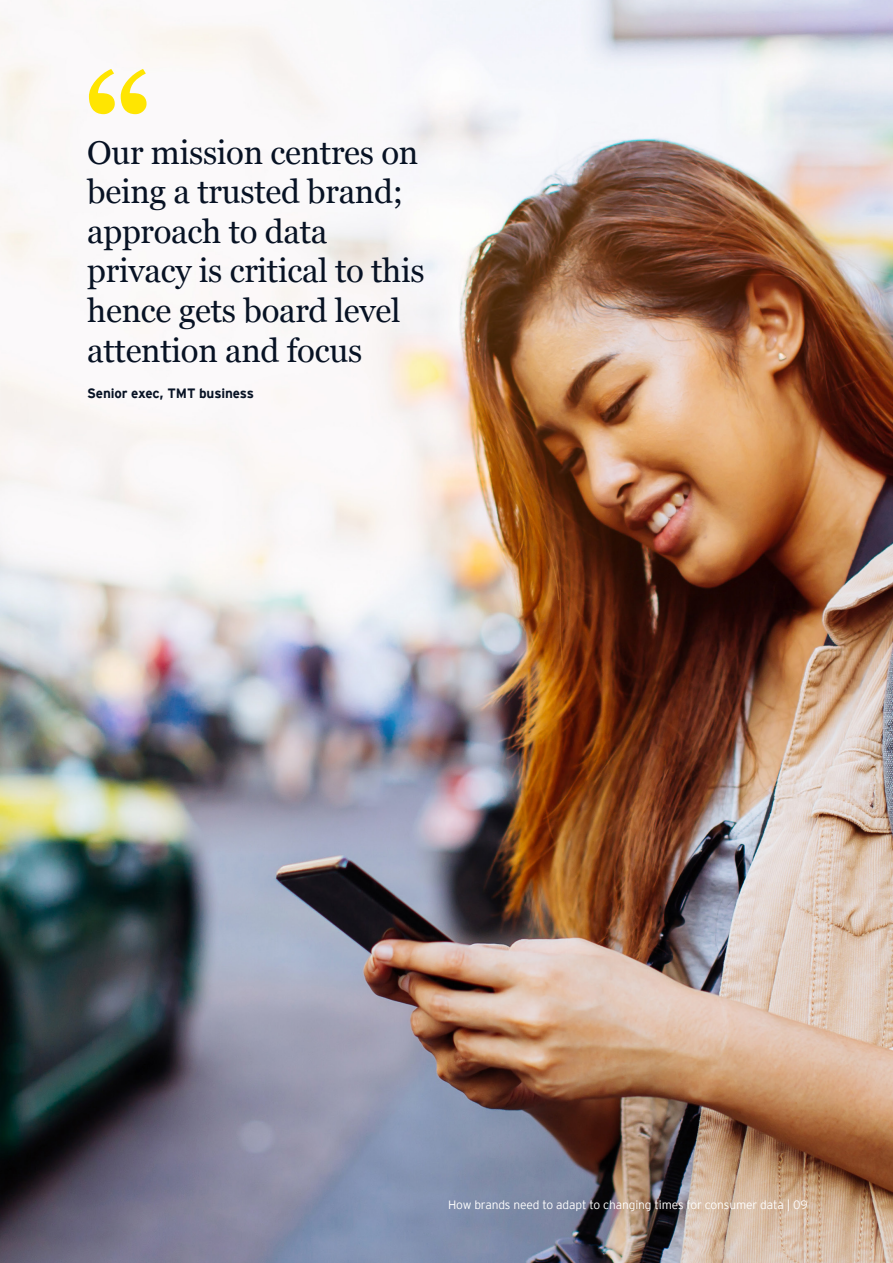
<style>
.page{position:relative;width:893px;height:1263px;background:#fff}
.page>*{position:absolute;margin:0;border:0;box-sizing:border-box;transform-origin:0 0}
.t1{font:700 132px "Georgia";color:#ffe501}
.t2{font:33px/39.6px "Georgia";letter-spacing:-.01em;color:#071224}
.t3{font:700 13.5px "EY Interstate";letter-spacing:-.01em;color:#071224}
.t4{font:300 12px "EY Interstate";letter-spacing:-.01em;color:#fff}
</style>
<div class="page">
<img style="left:0;top:0;width:893px;height:1263px">
<p class="t1" style="left:84px;top:22px;width:70px">“</p>
<p class="t2" style="left:87px;top:131px;width:339px">Our mission centres on being a trusted brand; approach to data privacy is critical to this hence gets board level attention and focus</p>
<p class="t3" style="left:87px;top:384px;width:168px">Senior exec, TMT business</p>
<p class="t4" style="left:448px;top:1196px;width:361px">How brands need to adapt to changing times for consumer data | 09</p>
</div>
